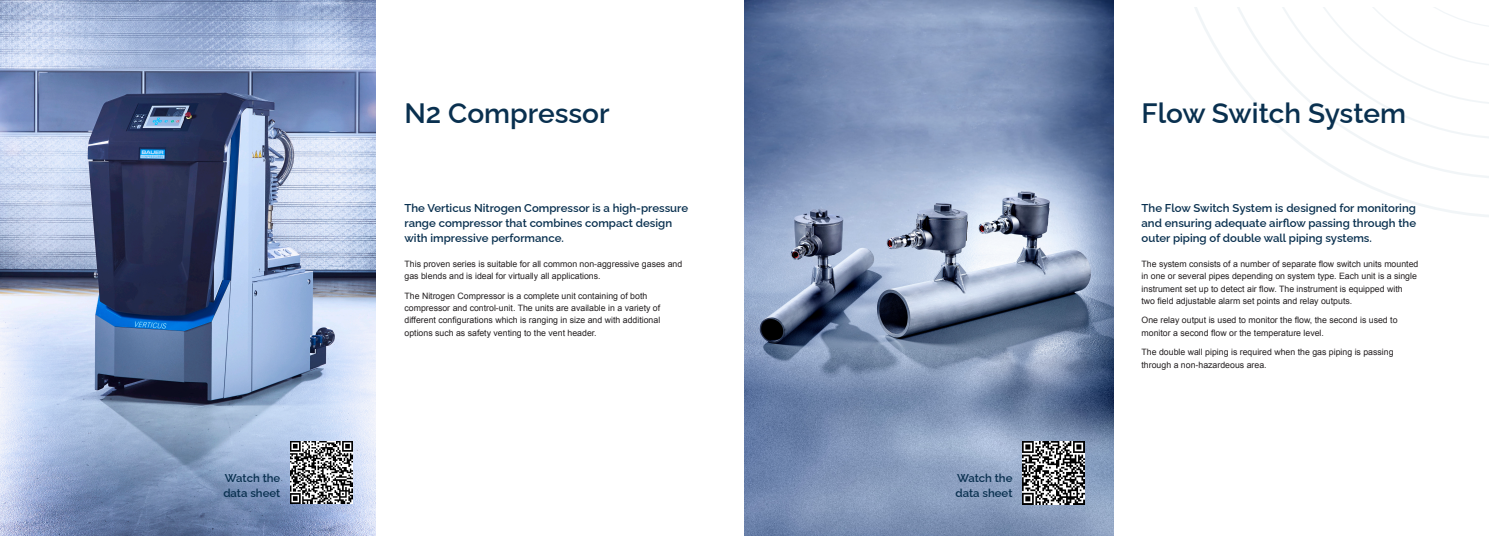
<style>
.page{position:relative;width:1489px;height:536px;background:#fff}
.page>*{position:absolute;margin:0;border:0;box-sizing:border-box;transform-origin:0 0}
.Rubrik{font:600 28px "Raleway";color:#09304f}
.Over{font:600 28px "Raleway";color:#09304f}
.Mellem_NY_2{font:600 11.38px/15.3px "Raleway";color:#09304f}
.Mellem_NY{font:600 11.38px/14.9px "Raleway";color:#09304f}
.Brødtekst{font:8.75px/12.2px "Arial";color:#231f20}
</style>
<div class="page">
<img style="left:0;top:0;width:376px;height:536px">
<img style="left:290px;top:441px;width:62px;height:63px">
<svg style="left:1194px;top:7px;width:294px;height:210px"></svg>
<img style="left:744px;top:0;width:368px;height:536px">
<img style="left:1022px;top:441px;width:62px;height:63px">
<p class="Mellem_NY" style="left:223px;top:469px;width:59px">Watch the data sheet</p>
<p class="Over" style="left:404px;top:91px;width:206px">N2 Compressor</p>
<p class="Mellem_NY_2" style="left:404px;top:199px;width:285px">The Verticus Nitrogen Compressor is a high-pressure range compressor that combines compact design with impressive performance.</p>
<p class="Brødtekst" style="left:404px;top:258px;width:279px">This proven series is suitable for all common non-aggressive gases and gas blends and is ideal for virtually all applications.</p>
<p class="Brødtekst" style="left:404px;top:290px;width:257px">The Nitrogen Compressor is a complete unit containing of both compressor and control-unit. The units are available in a variety of different configurations which is ranging in size and with additional options such as safety venting to the vent header.</p>
<p class="Mellem_NY" style="left:955px;top:469px;width:59px">Watch the data sheet</p>
<p class="Rubrik" style="left:1141px;top:91px;width:266px">Flow Switch System</p>
<p class="Mellem_NY_2" style="left:1141px;top:199px;width:276px;text-align:justify">The Flow Switch System is designed for monitoring and ensuring adequate airflow passing through the outer piping of double wall piping systems.</p>
<p class="Brødtekst" style="left:1141px;top:258px;width:278px">The system consists of a number of separate flow switch units mounted in one or several pipes depending on system type. Each unit is a single instrument set up to detect air flow. The instrument is equipped with two field adjustable alarm set points and relay outputs.</p>
<p class="Brødtekst" style="left:1141px;top:314px;width:257px">One relay output is used to monitor the flow, the second is used to monitor a second flow or the temperature level.</p>
<p class="Brødtekst" style="left:1141px;top:346px;width:253px">The double wall piping is required when the gas piping is passing through a non-hazardeous area.</p>
</div>
